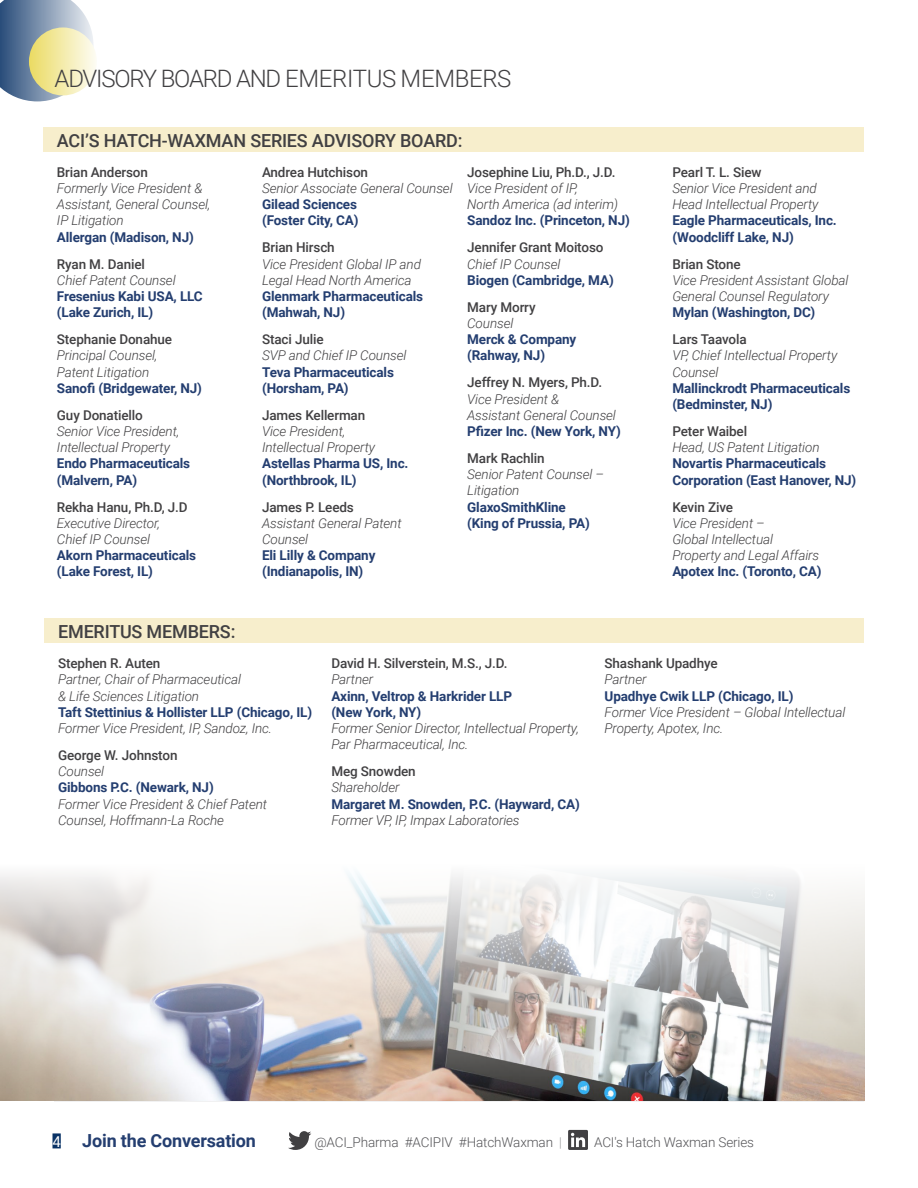
<style>
.page{position:relative;width:918px;height:1188px;background:#fff}
.page>*{position:absolute;margin:0;border:0;box-sizing:border-box;transform-origin:0 0}
.t1{font:300 24px "Roboto";letter-spacing:-.04em;color:#414042}
.t2{font:500 18px "Roboto";letter-spacing:-.01em;color:#414042}
.t3{font:700 18px "Roboto";letter-spacing:-.01em;color:#243e70}
.t4{font:italic 300 13.5px/16.2px "Roboto";letter-spacing:-.01em;color:#414042}
.t5{font:700 13.5px/16.2px "Roboto";letter-spacing:-.01em;color:#243e70}
.t6{font:500 13.5px "Roboto";letter-spacing:-.01em;color:#414042}
.t7{font:300 13.5px "Roboto";letter-spacing:-.01em;color:#565659}
.s1{font-weight:400;font-size:15px;color:#fff}
.s2{font-weight:100}
</style>
<div class="page">
<div style="left:52px;top:1133px;width:9px;height:15px;background:#093266"></div>
<svg style="left:288px;top:1131px;width:23px;height:19px"></svg>
<svg style="left:568px;top:1130px;width:20px;height:20px"></svg>
<div style="left:45px;top:618px;width:819px;height:25px;background:#f7eecc"></div>
<svg style="left:0;top:0;width:93px;height:101px;background:#8195b0"></svg>
<div style="left:29px;top:27px;width:68px;height:68px;background:linear-gradient(to right,#e9da62,#fdfcf3);border-radius:50%"></div>
<div style="left:43px;top:127px;width:821px;height:25px;background:#f7eecc"></div>
<img style="left:0;top:874px;width:864px;height:227px">
<h1 class="t1" style="left:55px;top:61px;width:458px">ADVISORY BOARD AND EMERITUS MEMBERS</h1>
<h2 class="t2" style="left:57px;top:128px;width:407px">ACI’S HATCH-WAXMAN SERIES ADVISORY BOARD:</h2>
<p class="t6" style="left:57px;top:162px;width:93px">Brian Anderson</p>
<p class="t4" style="left:57px;top:180px;width:155px">Formerly Vice President &amp;<br>Assistant, General Counsel,<br>IP Litigation</p>
<p class="t5" style="left:57px;top:228px;width:138px">Allergan (Madison, NJ)</p>
<p class="t6" style="left:57px;top:254px;width:90px">Ryan M. Daniel</p>
<p class="t4" style="left:57px;top:271px;width:120px">Chief Patent Counsel</p>
<p class="t5" style="left:57px;top:288px;width:147px">Fresenius Kabi USA, LLC (Lake Zurich, IL)</p>
<p class="t6" style="left:57px;top:330px;width:117px">Stephanie Donahue</p>
<p class="t4" style="left:57px;top:347px;width:102px">Principal Counsel,<br>Patent Litigation</p>
<p class="t5" style="left:57px;top:379px;width:147px">Sanofi (Bridgewater, NJ)</p>
<p class="t6" style="left:57px;top:405px;width:87px">Guy Donatiello</p>
<p class="t4" style="left:57px;top:423px;width:124px">Senior Vice President,<br>Intellectual Property</p>
<p class="t5" style="left:57px;top:455px;width:135px">Endo Pharmaceuticals (Malvern, PA)</p>
<p class="t6" style="left:57px;top:497px;width:132px">Rekha Hanu, Ph.D, J.D</p>
<p class="t4" style="left:57px;top:514px;width:105px">Executive Director,<br>Chief IP Counsel</p>
<p class="t5" style="left:57px;top:547px;width:141px">Akorn Pharmaceuticals (Lake Forest, IL)</p>
<p class="t6" style="left:262px;top:162px;width:108px">Andrea Hutchison</p>
<p class="t4" style="left:262px;top:180px;width:192px">Senior Associate General Counsel</p>
<p class="t5" style="left:262px;top:196px;width:98px">Gilead Sciences (Foster City, CA)</p>
<p class="t6" style="left:262px;top:238px;width:74px">Brian Hirsch</p>
<p class="t4" style="left:262px;top:255px;width:160px">Vice President Global IP and<br>Legal Head North America</p>
<p class="t5" style="left:262px;top:288px;width:163px">Glenmark Pharmaceuticals (Mahwah, NJ)</p>
<p class="t6" style="left:262px;top:330px;width:63px">Staci Julie</p>
<p class="t4" style="left:262px;top:347px;width:146px">SVP and Chief IP Counsel</p>
<p class="t5" style="left:262px;top:363px;width:133px">Teva Pharmaceuticals (Horsham, PA)</p>
<p class="t6" style="left:262px;top:405px;width:105px">James Kellerman</p>
<p class="t4" style="left:262px;top:423px;width:115px">Vice President,<br>Intellectual Property</p>
<p class="t5" style="left:262px;top:455px;width:148px">Astellas Pharma US, Inc. (Northbrook, IL)</p>
<p class="t6" style="left:262px;top:497px;width:93px">James P. Leeds</p>
<p class="t4" style="left:262px;top:514px;width:141px">Assistant General Patent<br>Counsel</p>
<p class="t5" style="left:262px;top:547px;width:115px">Eli Lilly &amp; Company (Indianapolis, IN)</p>
<p class="t6" style="left:467px;top:162px;width:150px">Josephine Liu, Ph.D., J.D.</p>
<p class="t4" style="left:467px;top:180px;width:153px">Vice President of IP,<br>North America (ad interim)</p>
<p class="t5" style="left:467px;top:212px;width:164px">Sandoz Inc. (Princeton, NJ)</p>
<p class="t6" style="left:467px;top:238px;width:138px">Jennifer Grant Moitoso</p>
<p class="t4" style="left:467px;top:255px;width:95px">Chief IP Counsel</p>
<p class="t5" style="left:467px;top:271px;width:148px">Biogen (Cambridge, MA)</p>
<p class="t6" style="left:467px;top:297px;width:70px">Mary Morry</p>
<p class="t4" style="left:467px;top:315px;width:48px">Counsel</p>
<p class="t5" style="left:467px;top:331px;width:111px">Merck &amp; Company (Rahway, NJ)</p>
<p class="t6" style="left:467px;top:373px;width:137px">Jeffrey N. Myers, Ph.D.</p>
<p class="t4" style="left:467px;top:390px;width:150px">Vice President &amp;<br>Assistant General Counsel</p>
<p class="t5" style="left:467px;top:423px;width:155px">Pfizer Inc. (New York, NY)</p>
<p class="t6" style="left:467px;top:449px;width:79px">Mark Rachlin</p>
<p class="t4" style="left:467px;top:466px;width:138px">Senior Patent Counsel –<br>Litigation</p>
<p class="t5" style="left:467px;top:498px;width:124px">GlaxoSmithKline (King of Prussia, PA)</p>
<p class="t6" style="left:672px;top:162px;width:91px">Pearl T. L. Siew</p>
<p class="t4" style="left:672px;top:180px;width:148px">Senior Vice President and<br>Head Intellectual Property</p>
<p class="t5" style="left:672px;top:212px;width:166px">Eagle Pharmaceuticals, Inc. (Woodcliff Lake, NJ)</p>
<p class="t6" style="left:672px;top:254px;width:70px">Brian Stone</p>
<p class="t4" style="left:672px;top:271px;width:178px">Vice President Assistant Global<br>General Counsel Regulatory</p>
<p class="t5" style="left:672px;top:304px;width:145px">Mylan (Washington, DC)</p>
<p class="t6" style="left:672px;top:330px;width:76px">Lars Taavola</p>
<p class="t4" style="left:672px;top:347px;width:166px">VP, Chief Intellectual Property<br>Counsel</p>
<p class="t5" style="left:672px;top:379px;width:179px">Mallinckrodt Pharmaceuticals (Bedminster, NJ)</p>
<p class="t6" style="left:672px;top:422px;width:76px">Peter Waibel</p>
<p class="t4" style="left:672px;top:439px;width:149px">Head, US Patent Litigation</p>
<p class="t5" style="left:672px;top:455px;width:185px">Novartis Pharmaceuticals<br>Corporation (East Hanover, NJ)</p>
<p class="t6" style="left:672px;top:497px;width:62px">Kevin Zive</p>
<p class="t4" style="left:672px;top:514px;width:148px">Vice President –<br>Global Intellectual<br>Property and Legal Affairs</p>
<p class="t5" style="left:672px;top:563px;width:151px">Apotex Inc. (Toronto, CA)</p>
<h2 class="t2" style="left:58px;top:619px;width:179px">EMERITUS MEMBERS:</h2>
<p class="t6" style="left:58px;top:654px;width:104px">Stephen R. Auten</p>
<p class="t4" style="left:58px;top:671px;width:184px">Partner, Chair of Pharmaceutical &amp; Life Sciences Litigation</p>
<p class="t5" style="left:58px;top:703px;width:256px">Taft Stettinius &amp; Hollister LLP (Chicago, IL)</p>
<p class="t4" style="left:58px;top:720px;width:216px">Former Vice President, IP, Sandoz, Inc.</p>
<p class="t6" style="left:58px;top:746px;width:121px">George W. Johnston</p>
<p class="t4" style="left:58px;top:763px;width:48px">Counsel</p>
<p class="t5" style="left:58px;top:779px;width:157px">Gibbons P.C. (Newark, NJ)</p>
<p class="t4" style="left:58px;top:795px;width:211px">Former Vice President &amp; Chief Patent<br>Counsel, Hoffmann-La Roche</p>
<p class="t6" style="left:331px;top:654px;width:178px">David H. Silverstein, M.S., J.D.</p>
<p class="t4" style="left:331px;top:671px;width:43px">Partner</p>
<p class="t5" style="left:331px;top:687px;width:182px">Axinn, Veltrop &amp; Harkrider LLP (New York, NY)</p>
<p class="t4" style="left:331px;top:720px;width:249px">Former Senior Director, Intellectual Property,<br>Par Pharmaceutical, Inc.</p>
<p class="t6" style="left:331px;top:762px;width:86px">Meg Snowden</p>
<p class="t4" style="left:331px;top:779px;width:70px">Shareholder</p>
<p class="t5" style="left:331px;top:795px;width:250px">Margaret M. Snowden, P.C. (Hayward, CA)</p>
<p class="t4" style="left:331px;top:811px;width:190px">Former VP, IP, Impax Laboratories</p>
<p class="t6" style="left:605px;top:654px;width:115px">Shashank Upadhye</p>
<p class="t4" style="left:605px;top:671px;width:43px">Partner</p>
<p class="t5" style="left:605px;top:687px;width:190px">Upadhye Cwik LLP (Chicago, IL)</p>
<p class="t4" style="left:605px;top:703px;width:242px">Former Vice President – Global Intellectual<br>Property, Apotex, Inc.</p>
<h2 class="t3" style="left:52px;top:1128px;width:205px"><span class="s1">4</span> Join the Conversation</h2>
<p class="t7" style="left:314px;top:1133px;width:249px">@ACI_Pharma #ACIPIV #HatchWaxman <span class="s2">|</span></p>
<p class="t7" style="left:594px;top:1133px;width:162px">ACI's Hatch Waxman Series</p>
</div>
